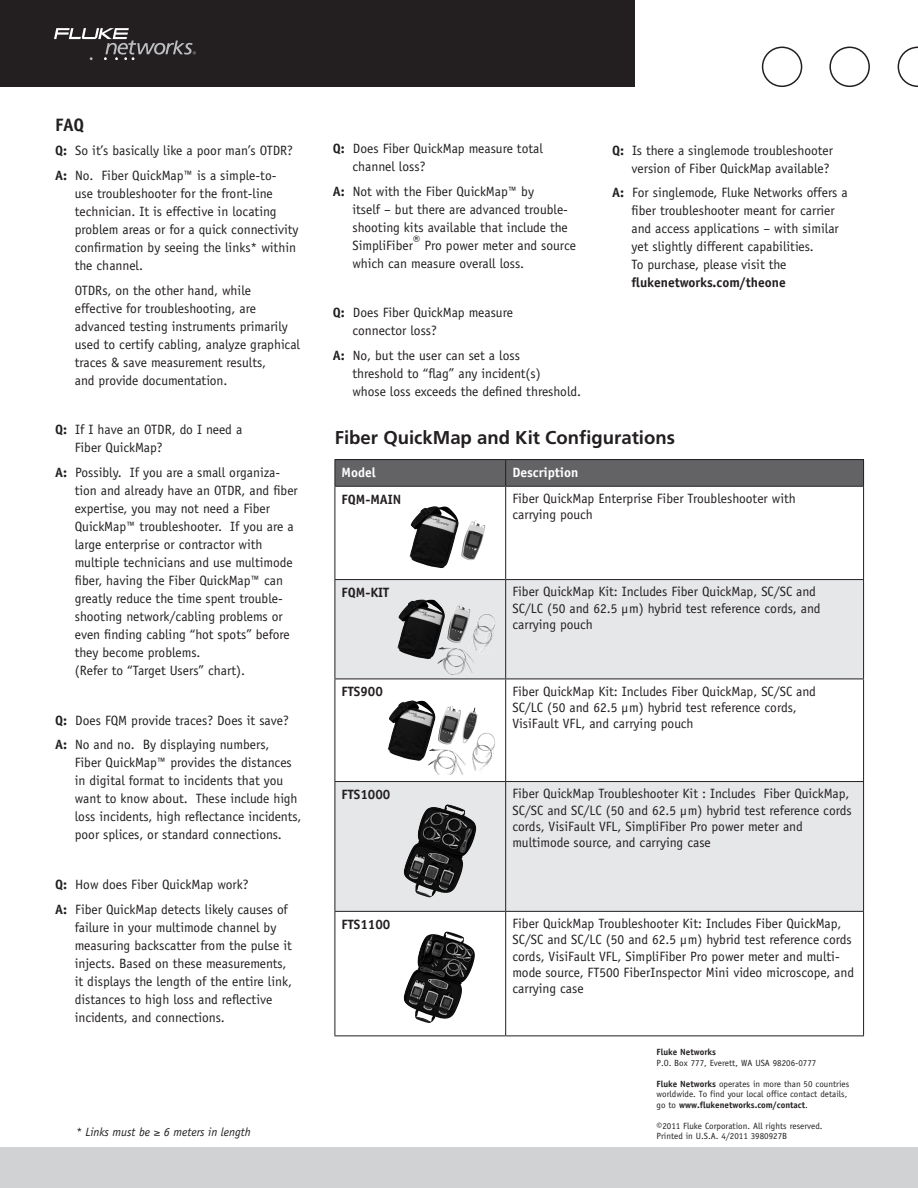
<style>
.page{position:relative;width:918px;height:1188px;background:#fff}
.page>*{position:absolute;margin:0;border:0;box-sizing:border-box;transform-origin:0 0}
.Frutiger_subhead{font:700 18.6px "Frutiger";color:#231f20}
.Q___A{font:700 18px "Officina Sans";color:#231f20}
.Q___A-2{font:13.5px/18px "Officina Sans";color:#231f20}
.table_text{font:13.5px/16.2px "Officina Sans";color:#231f20}
.table_text-2{font:700 13.5px "Officina Sans";color:#231f20}
.t1{font:700 13.5px "Officina Sans";color:#fff}
.t2{font:italic 12px "Officina Sans";color:#231f20}
.Sig_line{font:9px/10.5px "Officina Sans";color:#231f20}
.Sig_line-2{font:700 9px "Officina Sans";color:#231f20}
.s1{font-weight:700}
.s2{font-size:10.5px}
</style>
<div class="page">
<div style="left:0;top:0;width:634px;height:86px;background:#231f20"></div>
<svg style="left:54px;top:28px;width:142px;height:32px"></svg>
<div style="left:0;top:1148px;width:918px;height:40px;background:#d1d2d4"></div>
<div style="left:335px;top:460px;width:171px;height:26px;background:#636366"></div>
<div style="left:506px;top:460px;width:358px;height:26px;background:#636366"></div>
<svg style="left:335px;top:487px;width:172px;height:92px"></svg>
<svg style="left:335px;top:580px;width:528px;height:331px;fill:#e6e7e9"></svg>
<div style="left:506px;top:580px;width:358px;height:99px;background:#e6e7e9"></div>
<hr style="left:334px;top:487px;width:1px;height:92px;background:#231f20">
<hr style="left:505px;top:487px;width:1px;height:92px;background:#231f20">
<hr style="left:863px;top:487px;width:1px;height:92px;background:#231f20">
<hr style="left:334px;top:579px;width:172px;height:1px;background:#231f20">
<hr style="left:334px;top:580px;width:1px;height:98px;background:#231f20">
<hr style="left:506px;top:579px;width:358px;height:1px;background:#231f20">
<hr style="left:505px;top:580px;width:1px;height:98px;background:#231f20">
<hr style="left:863px;top:580px;width:1px;height:98px;background:#231f20">
<hr style="left:334px;top:678px;width:172px;height:1px;background:#231f20">
<hr style="left:334px;top:679px;width:1px;height:102px;background:#231f20">
<hr style="left:506px;top:678px;width:358px;height:1px;background:#231f20">
<hr style="left:505px;top:679px;width:1px;height:102px;background:#231f20">
<hr style="left:863px;top:679px;width:1px;height:102px;background:#231f20">
<hr style="left:334px;top:781px;width:172px;height:1px;background:#231f20">
<hr style="left:334px;top:782px;width:1px;height:129px;background:#231f20">
<hr style="left:506px;top:781px;width:358px;height:1px;background:#231f20">
<hr style="left:505px;top:782px;width:1px;height:129px;background:#231f20">
<hr style="left:863px;top:782px;width:1px;height:129px;background:#231f20">
<hr style="left:334px;top:911px;width:172px;height:1px;background:#231f20">
<hr style="left:334px;top:912px;width:1px;height:123px;background:#231f20">
<hr style="left:506px;top:911px;width:358px;height:1px;background:#231f20">
<hr style="left:505px;top:912px;width:1px;height:123px;background:#231f20">
<hr style="left:863px;top:912px;width:1px;height:123px;background:#231f20">
<hr style="left:334px;top:1035px;width:172px;height:1px;background:#231f20">
<hr style="left:506px;top:1035px;width:358px;height:1px;background:#231f20">
<hr style="left:334px;top:459px;width:172px;height:1px;background:#231f20">
<svg style="left:334px;top:460px;width:1px;height:26px"></svg>
<hr style="left:506px;top:459px;width:358px;height:1px;background:#231f20">
<svg style="left:505px;top:460px;width:1px;height:26px"></svg>
<svg style="left:863px;top:460px;width:1px;height:26px"></svg>
<hr style="left:334px;top:486px;width:172px;height:1px;background:#231f20">
<hr style="left:506px;top:486px;width:358px;height:1px;background:#231f20">
<img style="left:411px;top:506px;width:25px;height:35px">
<img style="left:398px;top:600px;width:31px;height:30px">
<img style="left:389px;top:700px;width:23px;height:34px">
<svg style="left:435px;top:804px;width:13px;height:5px"></svg>
<svg style="left:435px;top:932px;width:12px;height:5px"></svg>
<svg style="left:898px;top:47px;width:20px;height:40px"></svg>
<div style="left:829px;top:47px;width:41px;height:40px;border:2px solid #231f20;border-radius:50%"></div>
<div style="left:762px;top:47px;width:40px;height:40px;border:2px solid #231f20;border-radius:50%"></div>
<p class="Q___A" style="left:55px;top:113px;width:30px">FAQ</p>
<p class="Q___A-2" style="left:55px;top:142px;width:239px"><span class="s1">Q:</span> So it’s basically like a poor man’s OTDR?</p>
<p class="Q___A-2" style="left:75px;top:167px;width:225px;text-indent:-20px"><span class="s1">A:</span> No. Fiber QuickMap™ is a simple-to-<br>use troubleshooter for the front-line technician. It is effective in locating problem areas or for a quick connectivity confirmation by seeing the links* within the channel.</p>
<p class="Q___A-2" style="left:75px;top:281px;width:227px">OTDRs, on the other hand, while effective for troubleshooting, are advanced testing instruments primarily used to certify cabling, analyze graphical traces &amp; save measurement results,<br>and provide documentation.</p>
<p class="Q___A-2" style="left:75px;top:421px;width:169px;text-indent:-20px"><span class="s1">Q:</span> If I have an OTDR, do I need a<br>Fiber QuickMap?</p>
<p class="Q___A-2" style="left:75px;top:464px;width:225px;text-indent:-20px"><span class="s1">A:</span> Possibly. If you are a small organiza&shy;tion and already have an OTDR, and fiber expertise, you may not need a Fiber QuickMap™ troubleshooter. If you are a large enterprise or contractor with multiple technicians and use multimode fiber, having the Fiber QuickMap™ can greatly reduce the time spent trouble&shy;shooting network/cabling problems or even finding cabling “hot spots” before they become problems.<br>(Refer to “Target Users” chart).</p>
<p class="Q___A-2" style="left:55px;top:711px;width:235px"><span class="s1">Q:</span> Does FQM provide traces? Does it save?</p>
<p class="Q___A-2" style="left:75px;top:736px;width:228px;text-indent:-20px"><span class="s1">A:</span> No and no. By displaying numbers,<br>Fiber QuickMap™ provides the distances in digital format to incidents that you want to know about. These include high loss incidents, high reflectance incidents, poor splices, or standard connections.</p>
<p class="Q___A-2" style="left:55px;top:875px;width:195px"><span class="s1">Q:</span> How does Fiber QuickMap work?</p>
<p class="Q___A-2" style="left:75px;top:900px;width:219px;text-indent:-20px"><span class="s1">A:</span> Fiber QuickMap detects likely causes of failure in your multimode channel by measuring backscatter from the pulse it injects. Based on these measurements, it displays the length of the entire link, distances to high loss and reflective incidents, and connections.</p>
<p class="t2" style="left:76px;top:1125px;width:176px">* Links must be ≥ 6 meters in length</p>
<p class="Q___A-2" style="left:352px;top:140px;width:192px;text-indent:-20px"><span class="s1">Q:</span> Does Fiber QuickMap measure total channel loss?</p>
<p class="Q___A-2" style="left:352px;top:182px;width:225px;text-indent:-20px"><span class="s1">A:</span> Not with the Fiber QuickMap™ by<br>itself – but there are advanced trouble&shy;shooting kits available that include the SimpliFiber® Pro power meter and source which can measure overall loss.</p>
<p class="Q___A-2" style="left:352px;top:304px;width:162px;text-indent:-20px"><span class="s1">Q:</span> Does Fiber QuickMap measure connector loss?</p>
<p class="Q___A-2" style="left:352px;top:347px;width:230px;text-indent:-20px"><span class="s1">A:</span> No, but the user can set a loss<br>threshold to “flag” any incident(s)<br>whose loss exceeds the defined threshold.</p>
<p class="Q___A-2" style="left:612px;top:141px;width:223px;text-align:right"><span class="s1">Q:</span> Is there a singlemode troubleshooter version of Fiber QuickMap available?</p>
<p class="Q___A-2" style="left:632px;top:184px;width:218px;text-indent:-20px"><span class="s1">A:</span> For singlemode, Fluke Networks offers a fiber troubleshooter meant for carrier and access applications – with similar yet slightly different capabilities.<br>To purchase, please visit the <span class="s1">flukenetworks.com/theone</span></p>
<p class="Frutiger_subhead" style="left:335px;top:427px;width:342px">Fiber QuickMap and Kit Configurations</p>
<p class="t1" style="left:342px;top:464px;width:36px">Model</p>
<p class="t1" style="left:512px;top:464px;width:67px">Description</p>
<p class="table_text-2" style="left:342px;top:491px;width:61px">FQM-MAIN</p>
<p class="table_text" style="left:512px;top:491px;width:285px">Fiber QuickMap Enterprise Fiber Troubleshooter with carrying pouch</p>
<p class="table_text-2" style="left:342px;top:584px;width:49px">FQM-KIT</p>
<p class="table_text" style="left:512px;top:584px;width:310px">Fiber QuickMap Kit: Includes Fiber QuickMap, SC/SC and<br>SC/LC (50 and 62.5 μm) hybrid test reference cords, and carrying pouch</p>
<p class="table_text-2" style="left:342px;top:683px;width:43px">FTS900</p>
<p class="table_text" style="left:512px;top:683px;width:305px">Fiber QuickMap Kit: Includes Fiber QuickMap, SC/SC and<br>SC/LC (50 and 62.5 μm) hybrid test reference cords,<br>VisiFault VFL, and carrying pouch</p>
<p class="table_text-2" style="left:342px;top:786px;width:50px">FTS1000</p>
<p class="table_text" style="left:512px;top:786px;width:341px">Fiber QuickMap Troubleshooter Kit : Includes Fiber QuickMap, SC/SC and SC/LC (50 and 62.5 μm) hybrid test reference cords cords, VisiFault VFL, SimpliFiber Pro power meter and multimode source, and carrying case</p>
<p class="table_text-2" style="left:342px;top:916px;width:50px">FTS1100</p>
<p class="table_text" style="left:512px;top:916px;width:343px">Fiber QuickMap Troubleshooter Kit: Includes Fiber QuickMap, SC/SC and SC/LC (50 and 62.5 μm) hybrid test reference cords cords, VisiFault VFL, SimpliFiber Pro power meter and multi&shy;mode source, FT500 FiberInspector Mini video microscope, and carrying case</p>
<p class="Sig_line-2" style="left:657px;top:1046px;width:61px">Fluke Networks</p>
<p class="Sig_line" style="left:657px;top:1057px;width:161px">P.O. Box 777, Everett, WA USA 98206-0777</p>
<p class="Sig_line" style="left:657px;top:1078px;width:194px"><span class="s1">Fluke Networks</span> operates in more than 50 countries worldwide. To find your local office contact details, go to <span class="s1">www.flukenetworks.com/contact</span>.</p>
<p class="Sig_line" style="left:657px;top:1120px;width:168px"><span class="s2">©</span>2011 Fluke Corporation. All rights reserved.</p>
<p class="Sig_line" style="left:657px;top:1131px;width:132px">Printed in U.S.A. 4/2011 3980927B</p>
</div>
